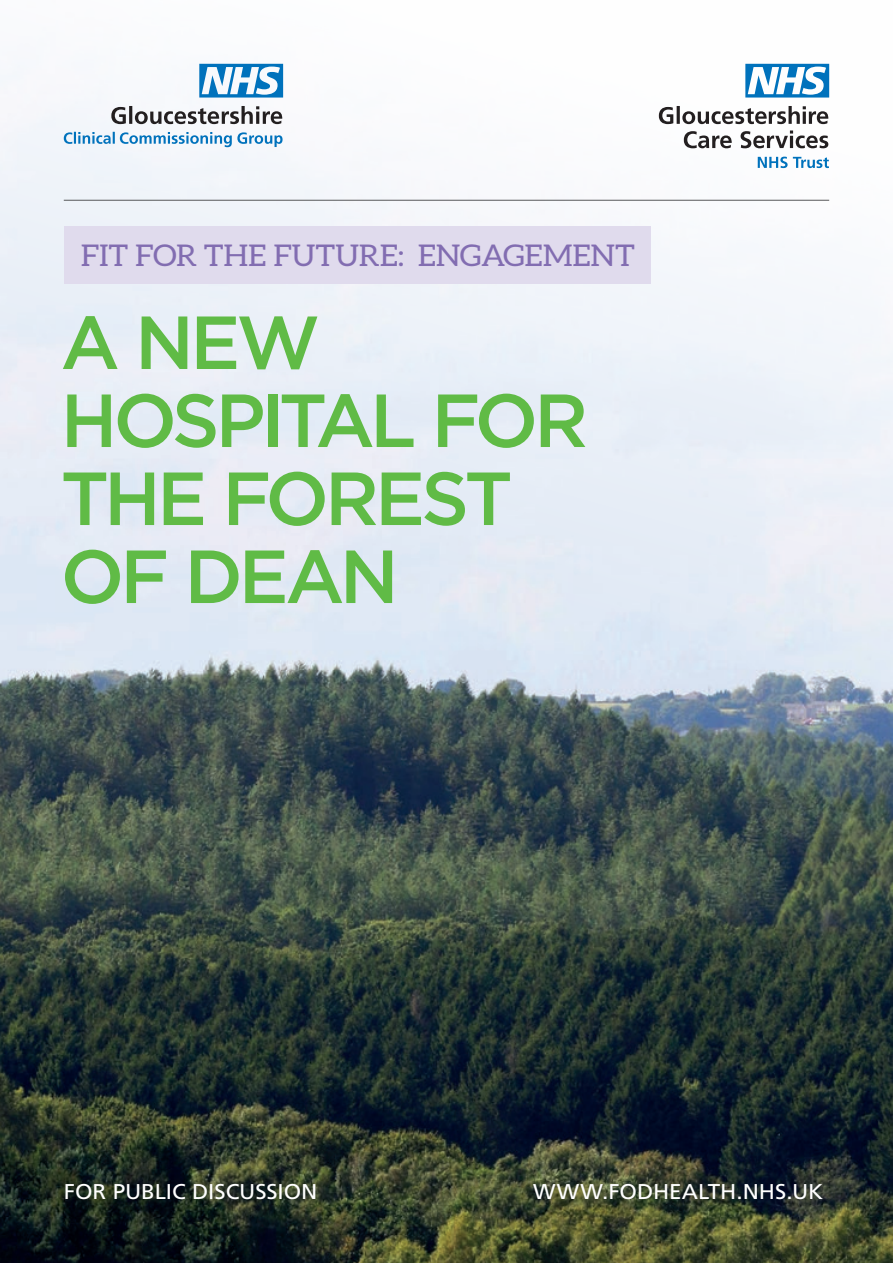
<style>
.page{position:relative;width:893px;height:1263px;background:#fff}
.page>*{position:absolute;margin:0;border:0;box-sizing:border-box;transform-origin:0 0}
.t1{font:500 75px/78px "Gotham";letter-spacing:-.06em;color:#60bb46}
.t2{font:30px "Aleo";letter-spacing:-.01em;color:#826db1;scale:1.05 1}
.t3{font:21.3px "Frutiger";letter-spacing:-.005em;color:#fff;scale:1.05 1}
</style>
<div class="page">
<img style="left:0;top:63px;width:893px;height:1200px">
<hr style="left:64px;top:200px;width:765px;height:1px;background:#57585a">
<div style="left:64px;top:226px;width:587px;height:57px;background:#e0dbed"></div>
<svg style="left:64px;top:132px;width:219px;height:15px"></svg>
<svg style="left:111px;top:106px;width:171px;height:18px"></svg>
<svg style="left:199px;top:64px;width:84px;height:34px"></svg>
<svg style="left:758px;top:157px;width:71px;height:11px"></svg>
<svg style="left:684px;top:130px;width:144px;height:18px"></svg>
<svg style="left:659px;top:106px;width:169px;height:18px"></svg>
<svg style="left:745px;top:64px;width:84px;height:34px"></svg>
<h2 class="t2" style="left:81px;top:239px;width:529px">FIT FOR THE FUTURE: ENGAGEMENT</h2>
<h1 class="t1" style="left:61px;top:302px;width:529px">A NEW<br>HOSPITAL FOR<br>THE FOREST<br>OF DEAN</h1>
<p class="t3" style="left:64px;top:1179px;width:243px">FOR PUBLIC DISCUSSION</p>
<p class="t3" style="left:533px;top:1179px;width:278px">WWW.FODHEALTH.NHS.UK</p>
</div>
